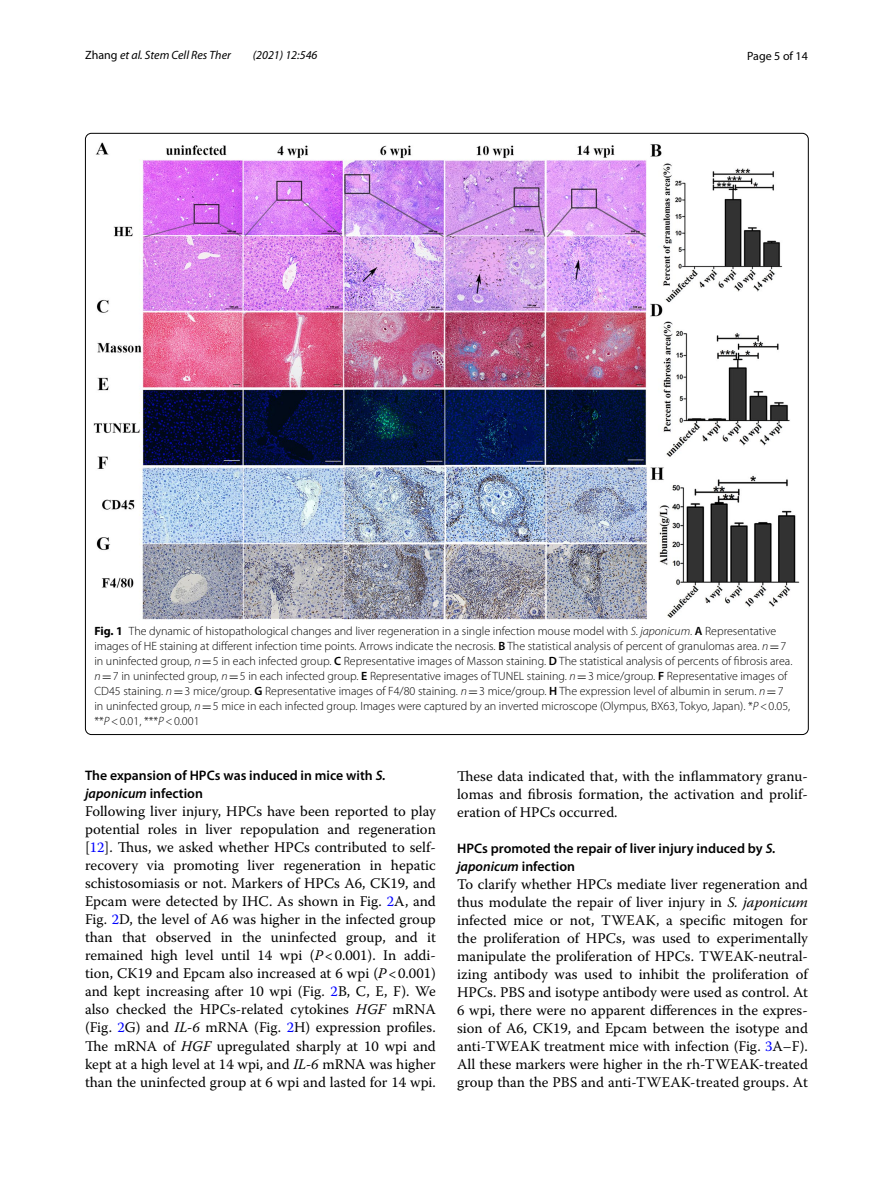
<style>
.page{position:relative;width:893px;height:1187px;background:#fff}
.page>*{position:absolute;margin:0;border:0;box-sizing:border-box;transform-origin:0 0}
.t1{font:14.7px/18px "Warnock Pro";color:#000;text-align:justify}
.t2{font:600 13.8px/18px "Myriad Pro";color:#000}
.t3{font:300 12px/15px "Myriad Pro";color:#000}
.t4{font:italic 12px "Myriad Pro";color:#000}
.t5{font:12px "Myriad Pro";color:#000}
.s1{font-style:normal}
.s2{font-weight:700}
.s3{font-style:italic}
.s4{font-weight:600}
.s5{font-family:"MTSY";font-weight:400}
.s6{color:#00f}
</style>
<div class="page">
<img style="left:94px;top:142px;width:706px;height:478px">
<p class="t4" style="left:85px;top:48px;width:147px"><span class="s1">Zhang</span> et al. Stem Cell Res Ther</p>
<p class="t4" style="left:253px;top:48px;width:66px">(2021) 12:546</p>
<p class="t5" style="left:747px;top:48px;width:62px">Page 5 of 14</p>
<p class="t3" style="left:94px;top:623px;width:699px"><span class="s2">Fig. 1</span> The dynamic of histopathological changes and liver regeneration in a single infection mouse model with <span class="s3">S. japonicum</span>. <span class="s4">A</span> Representative images of HE staining at different infection time points. Arrows indicate the necrosis. <span class="s4">B</span> The statistical analysis of percent of granulomas area. <span class="s3">n</span><span class="s5">=</span>7 in uninfected group, <span class="s3">n</span><span class="s5">=</span>5 in each infected group. <span class="s4">C</span> Representative images of Masson staining. <span class="s4">D</span> The statistical analysis of percents of fibrosis area. <span class="s3">n</span><span class="s5">=</span>7 in uninfected group, <span class="s3">n</span><span class="s5">=</span>5 in each infected group. <span class="s4">E</span> Representative images of TUNEL staining. <span class="s3">n</span><span class="s5">=</span>3 mice/group. <span class="s4">F</span> Representative images of CD45 staining. <span class="s3">n</span><span class="s5">=</span>3 mice/group. <span class="s4">G</span> Representative images of F4/80 staining. <span class="s3">n</span><span class="s5">=</span>3 mice/group. <span class="s4">H</span> The expression level of albumin in serum. <span class="s3">n</span><span class="s5">=</span>7 in uninfected group, <span class="s3">n</span><span class="s5">=</span>5 mice in each infected group. Images were captured by an inverted microscope (Olympus, BX63, Tokyo, Japan). *<span class="s3">P</span>&lt;0.05, **<span class="s3">P</span>&lt;0.01, ***<span class="s3">P</span>&lt;0.001</p>
<p class="t2" style="left:85px;top:766px;width:302px">The expansion of HPCs was induced in mice with <span class="s3">S. japonicum</span> infection</p>
<p class="t1" style="left:85px;top:802px;width:352px">Following liver injury, HPCs have been reported to play potential roles in liver repopulation and regeneration [<span class="s6">12</span>]. Thus, we asked whether HPCs contributed to self&shy;recovery via promoting liver regeneration in hepatic schistosomiasis or not. Markers of HPCs A6, CK19, and Epcam were detected by IHC. As shown in Fig. <span class="s6">2</span>A, and Fig. <span class="s6">2</span>D, the level of A6 was higher in the infected group than that observed in the uninfected group, and it remained high level until 14 wpi (<span class="s3">P</span>&lt;0.001). In addi&shy;tion, CK19 and Epcam also increased at 6 wpi (<span class="s3">P</span>&lt;0.001) and kept increasing after 10 wpi (Fig. <span class="s6">2</span>B, C, E, F). We also checked the HPCs-related cytokines <span class="s3">HGF</span> mRNA (Fig. <span class="s6">2</span>G) and <span class="s3">IL-6</span> mRNA (Fig. <span class="s6">2</span>H) expression profiles.<br>The mRNA of <span class="s3">HGF</span> upregulated sharply at 10 wpi and kept at a high level at 14 wpi, and <span class="s3">IL-6</span> mRNA was higher than the uninfected group at 6 wpi and lasted for 14 wpi.</p>
<p class="t1" style="left:457px;top:766px;width:352px">These data indicated that, with the inflammatory granu&shy;lomas and fibrosis formation, the activation and prolif&shy;eration of HPCs occurred.</p>
<p class="t2" style="left:457px;top:838px;width:320px">HPCs promoted the repair of liver injury induced by <span class="s3">S. japonicum</span> infection</p>
<p class="t1" style="left:457px;top:874px;width:352px">To clarify whether HPCs mediate liver regeneration and thus modulate the repair of liver injury in <span class="s3">S. japonicum </span>infected mice or not, TWEAK, a specific mitogen for the proliferation of HPCs, was used to experimentally manipulate the proliferation of HPCs. TWEAK-neutral&shy;izing antibody was used to inhibit the proliferation of HPCs. PBS and isotype antibody were used as control. At 6 wpi, there were no apparent differences in the expres&shy;sion of A6, CK19, and Epcam between the isotype and anti-TWEAK treatment mice with infection (Fig. <span class="s6">3</span>A–F).<br>All these markers were higher in the rh-TWEAK-treated group than the PBS and anti-TWEAK-treated groups. At</p>
</div>
